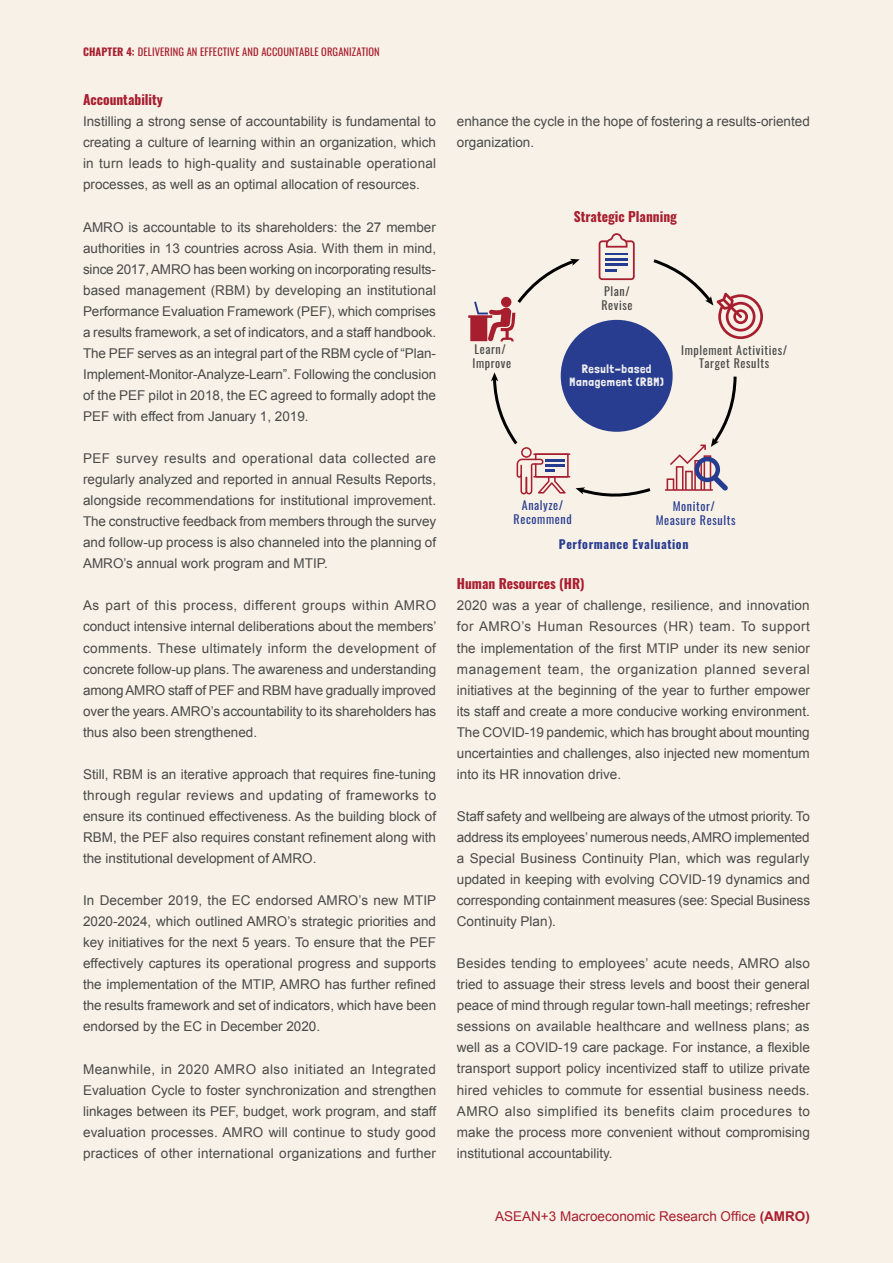
<style>
.page{position:relative;width:893px;height:1263px;background:#f8f1e7}
.page>*{position:absolute;margin:0;border:0;box-sizing:border-box;transform-origin:0 0}
.t1{font:13.5px/21px "Arial";color:#4a4a49;text-align:justify}
.t2{font:700 13.5px "Oswald";color:#a81e2f}
.t3{font:13.5px "Arial";color:#a81e2f}
.t4{font:12px/14.4px "Oswald";letter-spacing:.05em;color:#4a4a49}
.t5{font:12px/14.4px "Oswald";letter-spacing:.05em;color:#283c90;text-align:center}
.t6{font:12px/13.5px "Londrina Solid";letter-spacing:.05em;color:#ededed;text-align:center}
.t7{font:700 12px "Oswald";letter-spacing:.05em;color:#283c90}
.t8{font:10.5px "Oswald";letter-spacing:.01em;color:#a81e2f}
.s1{font-weight:700}
</style>
<div class="page">
<hr style="left:533px;top:453px;width:37px;height:2px;background:#a71f2f">
<hr style="left:533px;top:476px;width:37px;height:1px;background:#a71f2f">
<div style="left:561px;top:320px;width:112px;height:112px;background:#283c90;border-radius:50%"></div>
<svg style="left:599px;top:233px;width:36px;height:47px"></svg>
<svg style="left:468px;top:258px;width:112px;height:83px"></svg>
<svg style="left:491px;top:372px;width:78px;height:122px"></svg>
<svg style="left:576px;top:487px;width:75px;height:10px"></svg>
<svg style="left:665px;top:374px;width:72px;height:117px"></svg>
<svg style="left:650px;top:259px;width:113px;height:80px"></svg>
<p class="t8" style="left:83px;top:43px;width:298px"><span class="s1">CHAPTER 4:</span> DELIVERING AN EFFECTIVE AND ACCOUNTABLE ORGANIZATION</p>
<p class="t2" style="left:83px;top:93px;width:81px">Accountability</p>
<p class="t1" style="left:83px;top:111px;width:355px">Instilling a strong sense of accountability is fundamental to creating a culture of learning within an organization, which in turn leads to high-quality and sustainable operational processes, as well as an optimal allocation of resources.</p>
<p class="t1" style="left:83px;top:216px;width:355px">AMRO is accountable to its shareholders: the 27 member authorities in 13 countries across Asia. With them in mind, since 2017, AMRO has been working on incorporating results&shy;based management (RBM) by developing an institutional Performance Evaluation Framework (PEF), which comprises a results framework, a set of indicators, and a staff handbook.<br>The PEF serves as an integral part of the RBM cycle of “Plan-Implement-Monitor-Analyze-Learn”. Following the conclusion of the PEF pilot in 2018, the EC agreed to formally adopt the PEF with effect from January 1, 2019.</p>
<p class="t1" style="left:83px;top:448px;width:355px">PEF survey results and operational data collected are regularly analyzed and reported in annual Results Reports, alongside recommendations for institutional improvement.<br>The constructive feedback from members through the survey and follow-up process is also channeled into the planning of AMRO’s annual work program and MTIP.</p>
<p class="t1" style="left:83px;top:595px;width:355px">As part of this process, different groups within AMRO conduct intensive internal deliberations about the members’ comments. These ultimately inform the development of concrete follow-up plans. The awareness and understanding among AMRO staff of PEF and RBM have gradually improved over the years. AMRO’s accountability to its shareholders has thus also been strengthened.</p>
<p class="t1" style="left:83px;top:764px;width:355px">Still, RBM is an iterative approach that requires fine-tuning through regular reviews and updating of frameworks to ensure its continued effectiveness. As the building block of RBM, the PEF also requires constant refinement along with the institutional development of AMRO.</p>
<p class="t1" style="left:83px;top:890px;width:355px">In December 2019, the EC endorsed AMRO’s new MTIP 2020-2024, which outlined AMRO’s strategic priorities and key initiatives for the next 5 years. To ensure that the PEF effectively captures its operational progress and supports the implementation of the MTIP, AMRO has further refined the results framework and set of indicators, which have been endorsed by the EC in December 2020.</p>
<p class="t1" style="left:83px;top:1058px;width:355px">Meanwhile, in 2020 AMRO also initiated an Integrated Evaluation Cycle to foster synchronization and strengthen linkages between its PEF, budget, work program, and staff evaluation processes. AMRO will continue to study good practices of other international organizations and further</p>
<p class="t1" style="left:457px;top:111px;width:354px">enhance the cycle in the hope of fostering a results-oriented organization.</p>
<p class="t2" style="left:574px;top:210px;width:105px">Strategic Planning</p>
<p class="t4" style="left:472px;top:340px;width:40px">Learn/<br>Improve</p>
<p class="t4" style="left:601px;top:283px;width:33px">Plan/<br>Revise</p>
<p class="t6" style="left:570px;top:362px;width:96px">Result-based<br>Management (RBM)</p>
<p class="t4" style="left:681px;top:342px;width:108px;line-height:13.5px;text-align:center">Implement Activities/<br>Target Results</p>
<p class="t5" style="left:514px;top:497px;width:60px">Analyze/<br>Recommend</p>
<p class="t5" style="left:656px;top:497px;width:81px">Monitor/<br>Measure Results</p>
<p class="t7" style="left:559px;top:538px;width:131px">Performance Evaluation</p>
<p class="t2" style="left:457px;top:577px;width:129px">Human Resources (HR)</p>
<p class="t1" style="left:457px;top:595px;width:355px">2020 was a year of challenge, resilience, and innovation for AMRO’s Human Resources (HR) team. To support the implementation of the first MTIP under its new senior management team, the organization planned several initiatives at the beginning of the year to further empower its staff and create a more conducive working environment.<br>The COVID-19 pandemic, which has brought about mounting uncertainties and challenges, also injected new momentum into its HR innovation drive.</p>
<p class="t1" style="left:457px;top:806px;width:355px">Staff safety and wellbeing are always of the utmost priority. To address its employees’ numerous needs, AMRO implemented a Special Business Continuity Plan, which was regularly updated in keeping with evolving COVID-19 dynamics and corresponding containment measures (see: Special Business Continuity Plan).</p>
<p class="t1" style="left:457px;top:953px;width:355px">Besides tending to employees’ acute needs, AMRO also tried to assuage their stress levels and boost their general peace of mind through regular town-hall meetings; refresher sessions on available healthcare and wellness plans; as well as a COVID-19 care package. For instance, a flexible transport support policy incentivized staff to utilize private hired vehicles to commute for essential business needs.<br>AMRO also simplified its benefits claim procedures to make the process more convenient without compromising institutional accountability.</p>
<p class="t3" style="left:495px;top:1207px;width:316px">ASEAN+3 Macroeconomic Research Office <span class="s1">(AMRO)</span></p>
</div>
